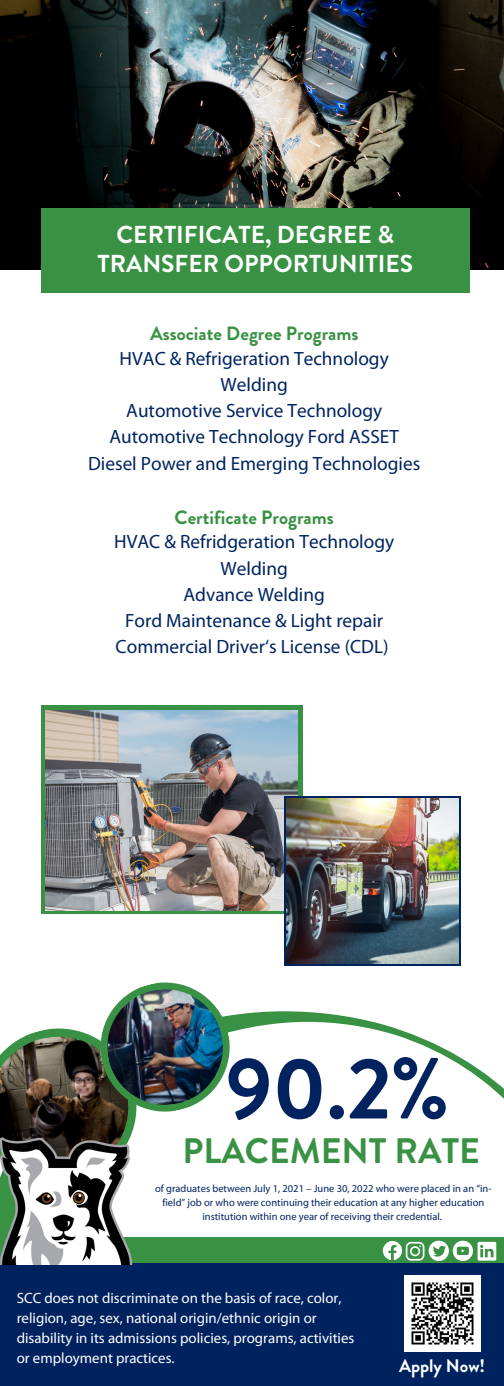
<style>
.page{position:relative;width:504px;height:1386px;background:#fff}
.page>*{position:absolute;margin:0;border:0;box-sizing:border-box;transform-origin:0 0}
.t1{font:700 86.62px "Brandon Grotesque";color:#002360}
.t2{font:700 35.35px "Brandon Grotesque";color:#399144}
.t3{font:700 24.5px/28.9px "Brandon Grotesque";color:#fff;text-align:center}
.t4{font:19.25px "Myriad Pro";color:#002360}
.t5{font:700 19.25px "Brandon Grotesque";color:#399144}
.t6{font:700 18.2px "Brandon Grotesque";color:#fff}
.t7{font:14.88px/19.8px "Myriad Pro";color:#fff}
.t8{font:10.5px/14px "Myriad Pro";color:#002360;text-align:center}
</style>
<div class="page">
<img style="left:0;top:0;width:504px;height:269px">
<div style="left:41px;top:208px;width:428px;height:85px;background:#399144"></div>
<svg style="left:237px;top:1022px;width:267px;height:77px"></svg>
<svg style="left:0;top:982px;width:237px;height:130px"></svg>
<img style="left:104px;top:986px;width:122px;height:122px">
<div style="left:0;top:1237px;width:504px;height:141px;background:#399144"></div>
<div style="left:0;top:1264px;width:504px;height:122px;background:#002360"></div>
<img style="left:404px;top:1275px;width:76px;height:76px">
<img style="left:0;top:1089px;width:168px;height:175px">
<svg style="left:383px;top:1241px;width:113px;height:20px"></svg>
<div style="left:41px;top:706px;width:262px;height:208px;background:#399144"></div>
<img style="left:46px;top:710px;width:252px;height:201px">
<svg style="left:284px;top:796px;width:176px;height:170px"></svg>
<img style="left:286px;top:798px;width:172px;height:166px">
<p class="t3" style="left:98px;top:221px;width:317px">CERTIFICATE, DEGREE &amp;<br>TRANSFER OPPORTUNITIES</p>
<p class="t5" style="left:150px;top:320px;width:210px">Associate Degree Programs</p>
<p class="t4" style="left:120px;top:350px;width:271px">HVAC &amp; Refrigeration Technology</p>
<p class="t4" style="left:221px;top:377px;width:69px">Welding</p>
<p class="t4" style="left:126px;top:403px;width:257px">Automotive Service Technology</p>
<p class="t4" style="left:110px;top:429px;width:291px">Automotive Technology Ford ASSET</p>
<p class="t4" style="left:88px;top:455px;width:334px">Diesel Power and Emerging Technologies</p>
<p class="t5" style="left:175px;top:503px;width:161px">Certificate Programs</p>
<p class="t4" style="left:114px;top:534px;width:282px">HVAC &amp; Refridgeration Technology</p>
<p class="t4" style="left:221px;top:560px;width:69px">Welding</p>
<p class="t4" style="left:184px;top:587px;width:143px">Advance Welding</p>
<p class="t4" style="left:125px;top:613px;width:260px">Ford Maintenance &amp; Light repair</p>
<p class="t4" style="left:116px;top:639px;width:275px">Commercial Driver‘s License (CDL)</p>
<p class="t1" style="left:226px;top:1028px;width:225px">90.2%</p>
<p class="t2" style="left:183px;top:1126px;width:299px">PLACEMENT RATE</p>
<p class="t8" style="left:155px;top:1182px;width:338px">of graduates between July 1, 2021 – June 30, 2022 who were placed in an “in&shy;field” job or who were continuing their education at any higher education institution within one year of receiving their credential.</p>
<p class="t7" style="left:17px;top:1290px;width:339px">SCC does not discriminate on the basis of race, color, religion, age, sex, national origin/ethnic origin or disability in its admissions policies, programs, activities or employment practices.</p>
<p class="t6" style="left:399px;top:1353px;width:88px">Apply Now!</p>
</div>
